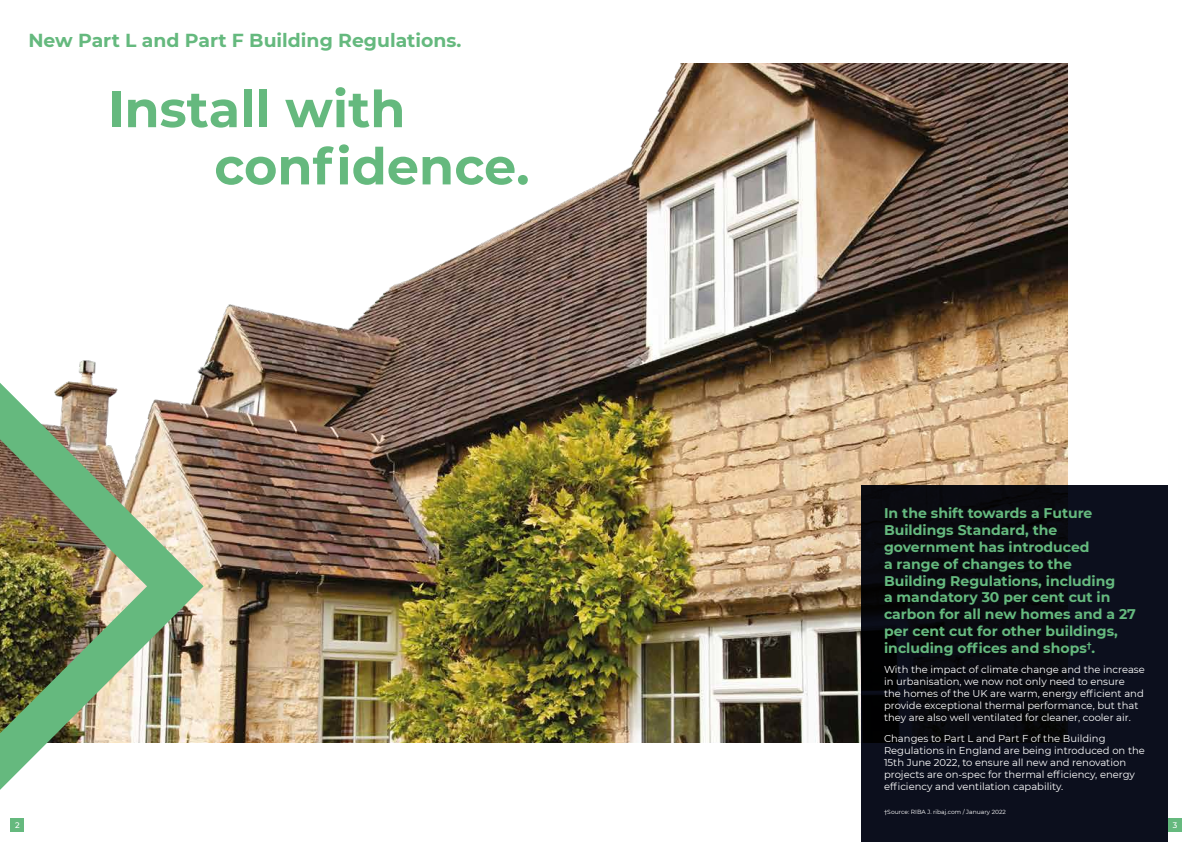
<style>
.page{position:relative;width:1191px;height:842px;background:#fff}
.page>*{position:absolute;margin:0;border:0;box-sizing:border-box;transform-origin:0 0}
.t1{font:700 50.9px/57.2px "Montserrat";color:#65b97e}
.t2{font:700 18.8px "Montserrat";color:#65b97e}
.t3{font:700 14px/16.8px "Montserrat";color:#65b97e}
.t4{font:10px/12px "Montserrat";color:#fff}
.t5{font:500 8px "Montserrat";color:#fff}
.t6{font:6px "Montserrat";color:#fff}
</style>
<div class="page">
<div style="left:11px;top:819px;width:13px;height:13px;background:#65b97e"></div>
<div style="left:1168px;top:819px;width:13px;height:13px;background:#65b97e"></div>
<img style="left:209px;top:63px;width:858px;height:680px">
<svg style="left:860px;top:485px;width:307px;height:357px;fill:#0c0f1d"></svg>
<img style="left:0;top:354px;width:232px;height:436px">
<h2 class="t2" style="left:28px;top:26px;width:434px">New Part L and Part F Building Regulations.</h2>
<h1 class="t1" style="left:214px;top:78px;width:317px;text-indent:-107px">Install with confidence.</h1>
<p class="t3" style="left:884px;top:504px;width:253px">In the shift towards a Future<br>Buildings Standard, the government has introduced<br>a range of changes to the<br>Building Regulations, including<br>a mandatory 30 per cent cut in carbon for all new homes and a 27 per cent cut for other buildings, including offices and shops<sup>†</sup>.</p>
<p class="t4" style="left:884px;top:663px;width:262px">With the impact of climate change and the increase in urbanisation, we now not only need to ensure<br>the homes of the UK are warm, energy efficient and provide exceptional thermal performance, but that they are also well ventilated for cleaner, cooler air.</p>
<p class="t4" style="left:884px;top:732px;width:262px">Changes to Part L and Part F of the Building Regulations in England are being introduced on the 15th June 2022, to ensure all new and renovation projects are on-spec for thermal efficiency, energy efficiency and ventilation capability.</p>
<p class="t6" style="left:884px;top:807px;width:123px">†Source: RIBA J. ribaj.com / January 2022</p>
<p class="t5" style="left:15px;top:820px;width:6px">2</p>
<p class="t5" style="left:1172px;top:820px;width:6px">3</p>
</div>
